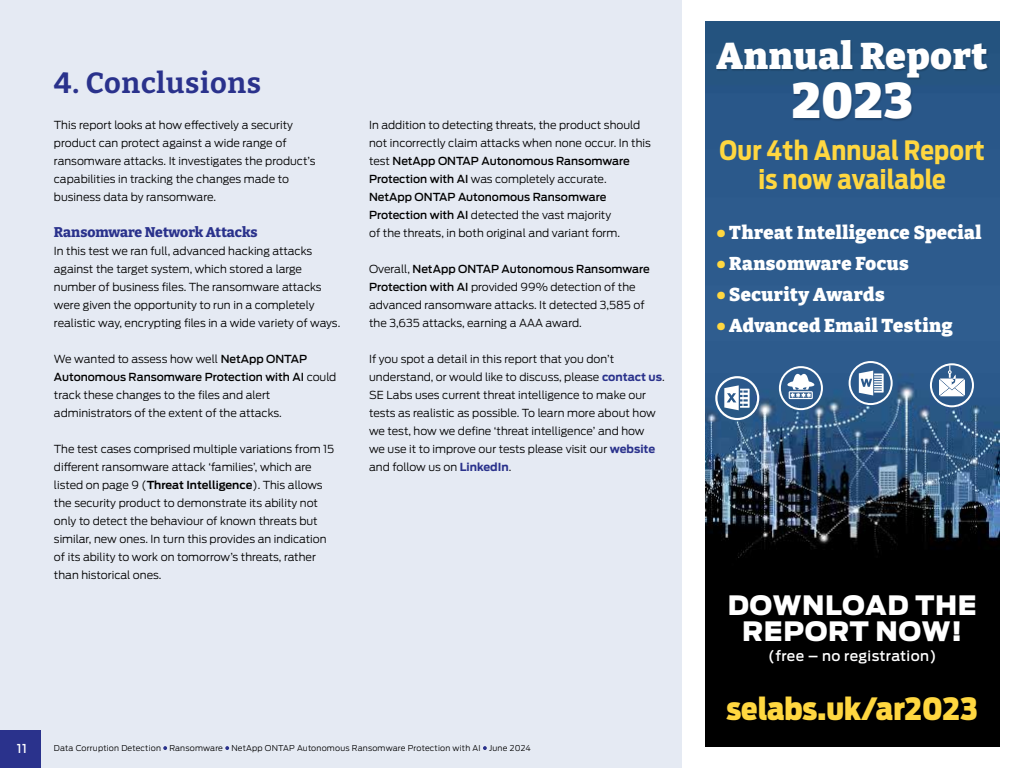
<style>
.page{position:relative;width:1024px;height:768px;background:#e5eaf3}
.page>*{position:absolute;margin:0;border:0;box-sizing:border-box;transform-origin:0 0}
.t1{font:900 49.5px "Bitter";color:#fff}
.t2{font:900 37px "Bitter";letter-spacing:.02em;color:#fff}
.t3{font:900 30.5px "Ford Antenna Cond";color:#ffd740}
.t4{font:700 29px "Bitter";letter-spacing:.025em;color:#2a328c}
.t5{font:700 26.5px/29px "Ford Antenna Cond";letter-spacing:.01em;color:#ffd740;text-align:center}
.t6{font:900 26.5px/26.5px "Ford Antenna";letter-spacing:.025em;color:#fff;text-align:center}
.t7{font:900 18.5px "Bitter";letter-spacing:.025em;color:#fff}
.t8{font:800 14px "Bitter";letter-spacing:-.005em;color:#2a328c}
.t9{font:500 14px "Ford Antenna";letter-spacing:.025em;color:#fff}
.t10{font:500 12.2px "Ford Antenna";color:#fff}
.t11{font:300 11px/18px "Ford Antenna";color:#000}
.t12{font:300 8px "Ford Antenna";letter-spacing:.025em;color:#000}
.s1{font-weight:500}
.s2{font-weight:600}
.s3{font-weight:700;color:#2a328c}
.s4{color:#ffd740}
</style>
<div class="page">
<div style="left:682px;top:0;width:342px;height:768px;background:#fff"></div>
<div style="left:0;top:730px;width:41px;height:38px;background:#2a328c"></div>
<svg style="left:163px;top:746px;width:4px;height:4px"></svg>
<svg style="left:225px;top:746px;width:4px;height:4px"></svg>
<svg style="left:483px;top:746px;width:4px;height:4px"></svg>
<img style="left:705px;top:22px;width:294px;height:724px">
<div style="left:717px;top:40px;width:273px;height:82px;background:#000;opacity:.2"></div>
<div style="left:779px;top:366px;width:44px;height:44px;border:2px solid #fff;border-radius:50%"></div>
<svg style="left:787px;top:374px;width:28px;height:25px"></svg>
<div style="left:930px;top:363px;width:44px;height:44px;border:2px solid #fff;border-radius:50%"></div>
<svg style="left:939px;top:365px;width:26px;height:31px"></svg>
<div style="left:849px;top:361px;width:44px;height:44px;border:2px solid #fff;border-radius:50%"></div>
<svg style="left:859px;top:371px;width:25px;height:24px"></svg>
<div style="left:715px;top:376px;width:44px;height:44px;border:2px solid #fff;border-radius:50%"></div>
<svg style="left:724px;top:385px;width:26px;height:25px"></svg>
<h3 class="t4" style="left:54px;top:64px;width:209px">4. Conclusions</h3>
<p class="t11" style="left:54px;top:114px;width:263px">This report looks at how effectively a security product can protect against a wide range of ransomware attacks. It investigates the product’s capabilities in tracking the changes made to business data by ransomware.</p>
<p class="t8" style="left:54px;top:223px;width:205px">Ransomware Network Attacks</p>
<p class="t11" style="left:54px;top:240px;width:288px">In this test we ran full, advanced hacking attacks against the target system, which stored a large number of business files. The ransomware attacks were given the opportunity to run in a completely realistic way, encrypting files in a wide variety of ways.</p>
<p class="t11" style="left:54px;top:348px;width:284px">We wanted to assess how well <span class="s1">NetApp ONTAP Autonomous Ransomware Protection with AI</span> could track these changes to the files and alert administrators of the extent of the attacks.</p>
<p class="t11" style="left:54px;top:438px;width:282px">The test cases comprised multiple variations from 15 different ransomware attack ‘families’, which are listed on page 9 (<span class="s2">Threat Intelligence</span>). This allows the security product to demonstrate its ability not only to detect the behaviour of known threats but similar, new ones. In turn this provides an indication of its ability to work on tomorrow’s threats, rather than historical ones.</p>
<p class="t11" style="left:369px;top:114px;width:283px">In addition to detecting threats, the product should not incorrectly claim attacks when none occur. In this test <span class="s1">NetApp ONTAP Autonomous Ransomware Protection with AI</span> was completely accurate.<br><span class="s1">NetApp ONTAP Autonomous Ransomware Protection with AI</span> detected the vast majority<br>of the threats, in both original and variant form.</p>
<p class="t11" style="left:369px;top:258px;width:282px">Overall, <span class="s1">NetApp ONTAP Autonomous Ransomware Protection with AI</span> provided 99% detection of the advanced ransomware attacks. It detected 3,585 of the 3,635 attacks, earning a AAA award.</p>
<p class="t11" style="left:369px;top:348px;width:297px">If you spot a detail in this report that you don’t understand, or would like to discuss, please <span class="s3">contact us</span>.<br>SE Labs uses current threat intelligence to make our tests as realistic as possible. To learn more about how we test, how we define ‘threat intelligence’ and how<br>we use it to improve our tests please visit our <span class="s3">website </span>and follow us on <span class="s3">LinkedIn</span>.</p>
<p class="t10" style="left:17px;top:738px;width:11px">11</p>
<p class="t12" style="left:54px;top:741px;width:478px">Data Corruption Detection Ransomware NetApp ONTAP Autonomous Ransomware Protection with AI June 2024</p>
<h2 class="t2" style="left:717px;top:33px;width:273px">Annual Report</h2>
<h1 class="t1" style="left:792px;top:69px;width:122px">2023</h1>
<h3 class="t5" style="left:720px;top:133px;width:267px">Our 4th Annual Report is now available</h3>
<h3 class="t7" style="left:717px;top:221px;width:266px"><span class="s4">•</span> Threat Intelligence Special</h3>
<h3 class="t7" style="left:717px;top:252px;width:193px"><span class="s4">•</span> Ransomware Focus</h3>
<h3 class="t7" style="left:717px;top:283px;width:169px"><span class="s4">•</span> Security Awards</h3>
<h3 class="t7" style="left:717px;top:314px;width:237px"><span class="s4">•</span> Advanced Email Testing</h3>
<h3 class="t6" style="left:728px;top:589px;width:251px">DOWNLOAD THE<br>REPORT NOW!</h3>
<p class="t9" style="left:768px;top:643px;width:170px">(free – no registration)</p>
<h3 class="t3" style="left:727px;top:681px;width:253px">selabs.uk/ar2023</h3>
</div>
